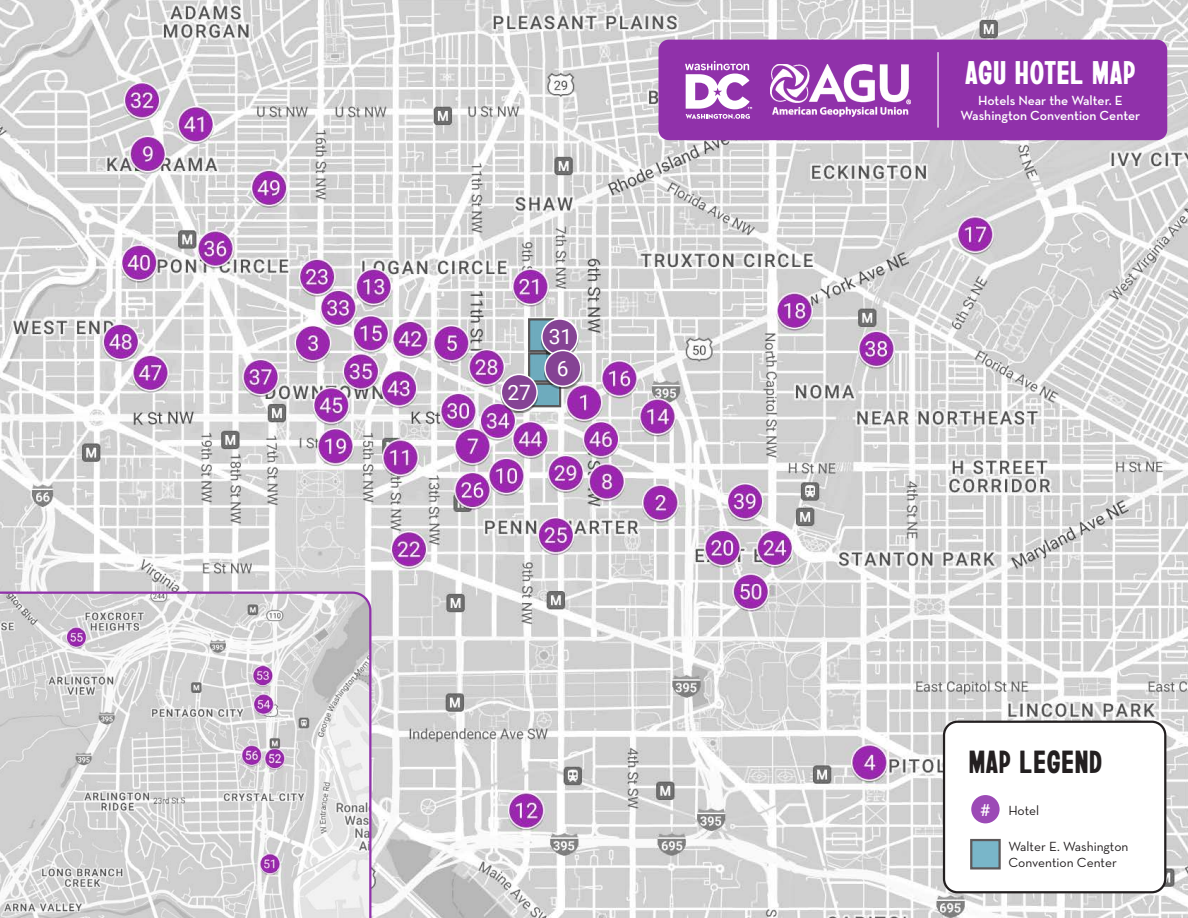
<style>
.page{position:relative;width:1188px;height:918px;background:#fff}
.page>*{position:absolute;margin:0;border:0;box-sizing:border-box;transform-origin:0 0}
.t1{font:38.4px "VTC Bayard";color:#fff}
.t2{font:37.5px "VTC Bayard";color:#231f20}
.t3{font:21px "Roboto";color:#fff}
.t4{font:500 16.5px "Roboto";color:#fff}
.t5{font:600 13.5px/15.1px "Neutraface Text";color:#fff;text-align:center}
.t6{font:13.5px/16.2px "Neutraface Text";color:#231f20}
</style>
<div class="page">
<img style="left:0;top:0;width:1188px;height:918px">
<div style="left:529px;top:319px;width:24px;height:32px;background:#6eabbd"></div>
<div style="left:528px;top:318px;width:26px;height:34px;border:2px solid #231f20"></div>
<div style="left:529px;top:384px;width:31px;height:22px;background:#6eabbd"></div>
<div style="left:528px;top:383px;width:33px;height:24px;border:2px solid #231f20"></div>
<div style="left:529px;top:353px;width:31px;height:28px;background:#6dabbd"></div>
<div style="left:528px;top:352px;width:33px;height:31px;border:2px solid #231f20"></div>
<div style="left:541px;top:320px;width:38px;height:38px;background:#231f20;opacity:.4"></div>
<div style="left:542px;top:319px;width:36px;height:36px;background:#854394;border-radius:50%"></div>
<div style="left:541px;top:318px;width:37px;height:38px;border:2px solid #fff;border-radius:50%"></div>
<div style="left:544px;top:352px;width:38px;height:37px;background:#231f20;opacity:.4"></div>
<div style="left:545px;top:350px;width:36px;height:36px;background:#854394;border-radius:50%"></div>
<div style="left:544px;top:350px;width:38px;height:37px;border:2px solid #fff;border-radius:50%"></div>
<div style="left:500px;top:376px;width:38px;height:37px;background:#231f20;opacity:.4"></div>
<div style="left:501px;top:374px;width:36px;height:36px;background:#854394;border-radius:50%"></div>
<div style="left:501px;top:374px;width:37px;height:37px;border:2px solid #fff;border-radius:50%"></div>
<svg style="left:0;top:592px;width:371px;height:326px"></svg>
<div style="left:944px;top:722px;width:221px;height:170px;background:#fff;border-radius:14px"></div>
<div style="left:943px;top:721px;width:223px;height:172px;border:2px solid #231f20;border-radius:14px"></div>
<div style="left:971px;top:795px;width:29px;height:28px;background:#9c4ab6;border-radius:50%"></div>
<div style="left:971px;top:840px;width:29px;height:28px;background:#79b6c9"></div>
<div style="left:970px;top:839px;width:31px;height:31px;border:2px solid #231f20"></div>
<div style="left:659px;top:40px;width:508px;height:100px;background:#9031aa;border-radius:10px"></div>
<hr style="left:937px;top:52px;width:2px;height:76px;background:#fff">
<img style="left:771px;top:64px;width:139px;height:53px">
<svg style="left:685px;top:61px;width:67px;height:58px"></svg>
<p class="t3" style="left:507px;top:378px;width:25px">27</p>
<p class="t3" style="left:549px;top:321px;width:25px">31</p>
<p class="t3" style="left:557px;top:354px;width:13px">6</p>
<p class="t1" style="left:965px;top:48px;width:173px">AGU HOTEL MAP</p>
<p class="t5" style="left:961px;top:92px;width:181px">Hotels Near the Walter. E<br>Washington Convention Center</p>
<p class="t2" style="left:968px;top:738px;width:136px">MAP LEGEND</p>
<p class="t4" style="left:980px;top:798px;width:12px">#</p>
<p class="t6" style="left:1008px;top:802px;width:32px">Hotel</p>
<p class="t6" style="left:1008px;top:838px;width:122px">Walter E. Washington<br>Convention Center</p>
</div>
